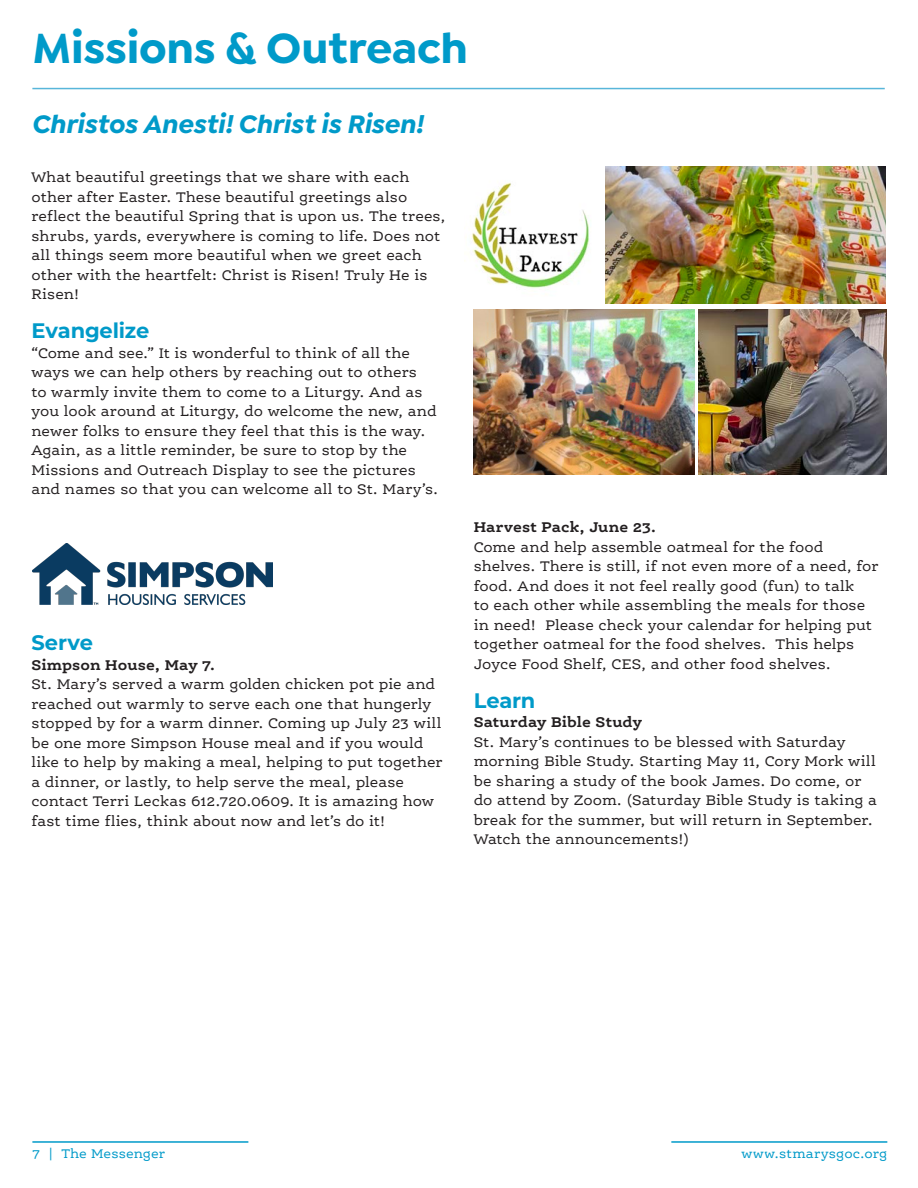
<style>
.page{position:relative;width:918px;height:1188px;background:#fff}
.page>*{position:absolute;margin:0;border:0;box-sizing:border-box;transform-origin:0 0}
.t1{font:700 45px "Isidora Sans";letter-spacing:-.005em;color:#009ac9}
.t2{font:italic 700 27px "Isidora Sans";letter-spacing:-.005em;color:#009ac9}
.t3{font:700 21px "Montserrat";letter-spacing:-.01em;color:#009ac9}
.t4{font:15px/19.5px "Ernestine Pro";color:#231f20}
.t5{font:700 15px "Ernestine Pro";letter-spacing:.005em;color:#231f20}
.t6{font:13.5px "Ernestine Pro";letter-spacing:.005em;color:#009ac9}
</style>
<div class="page">
<hr style="left:32px;top:1141px;width:216px;height:2px;background:#009ac9">
<hr style="left:671px;top:1141px;width:216px;height:2px;background:#009ac9">
<hr style="left:32px;top:88px;width:853px;height:1px;background:#58b6da">
<img style="left:33px;top:543px;width:240px;height:62px">
<img style="left:472px;top:182px;width:117px;height:106px">
<img style="left:473px;top:309px;width:221px;height:166px">
<img style="left:699px;top:309px;width:188px;height:166px">
<img style="left:606px;top:166px;width:280px;height:138px">
<p class="t1" style="left:33px;top:20px;width:437px">Missions &amp; Outreach</p>
<p class="t2" style="left:31px;top:107px;width:393px">Christos Anesti! Christ is Risen!</p>
<p class="t4" style="left:31px;top:167px;width:416px">What beautiful greetings that we share with each other after Easter. These beautiful greetings also reflect the beautiful Spring that is upon us. The trees, shrubs, yards, everywhere is coming to life. Does not all things seem more beautiful when we greet each other with the heartfelt: Christ is Risen! Truly He is Risen!</p>
<p class="t3" style="left:31px;top:316px;width:119px">Evangelize</p>
<p class="t4" style="left:31px;top:343px;width:408px">“Come and see.” It is wonderful to think of all the ways we can help others by reaching out to others<br>to warmly invite them to come to a Liturgy. And as you look around at Liturgy, do welcome the new, and newer folks to ensure they feel that this is the way.<br>Again, as a little reminder, be sure to stop by the Missions and Outreach Display to see the pictures and names so that you can welcome all to St. Mary’s.</p>
<p class="t3" style="left:31px;top:628px;width:63px">Serve</p>
<p class="t5" style="left:31px;top:655px;width:185px">Simpson House, May 7.</p>
<p class="t4" style="left:31px;top:674px;width:413px">St. Mary’s served a warm golden chicken pot pie and reached out warmly to serve each one that hungerly stopped by for a warm dinner. Coming up July 23 will be one more Simpson House meal and if you would like to help by making a meal, helping to put together a dinner, or lastly, to help serve the meal, please contact Terri Leckas 612.720.0609. It is amazing how fast time flies, think about now and let’s do it!</p>
<p class="t5" style="left:474px;top:517px;width:184px">Harvest Pack, June 23.</p>
<p class="t4" style="left:474px;top:537px;width:406px">Come and help assemble oatmeal for the food shelves. There is still, if not even more of a need, for food. And does it not feel really good (fun) to talk<br>to each other while assembling the meals for those in need! Please check your calendar for helping put together oatmeal for the food shelves. This helps Joyce Food Shelf, CES, and other food shelves.</p>
<p class="t3" style="left:474px;top:685px;width:63px">Learn</p>
<p class="t5" style="left:474px;top:712px;width:170px">Saturday Bible Study</p>
<p class="t4" style="left:474px;top:732px;width:405px">St. Mary’s continues to be blessed with Saturday morning Bible Study. Starting May 11, Cory Mork will be sharing a study of the book James. Do come, or do attend by Zoom. (Saturday Bible Study is taking a break for the summer, but will return in September.<br>Watch the announcements!)</p>
<p class="t6" style="left:32px;top:1145px;width:134px">7 | The Messenger</p>
<p class="t6" style="left:742px;top:1145px;width:147px">www.stmarysgoc.org</p>
</div>
